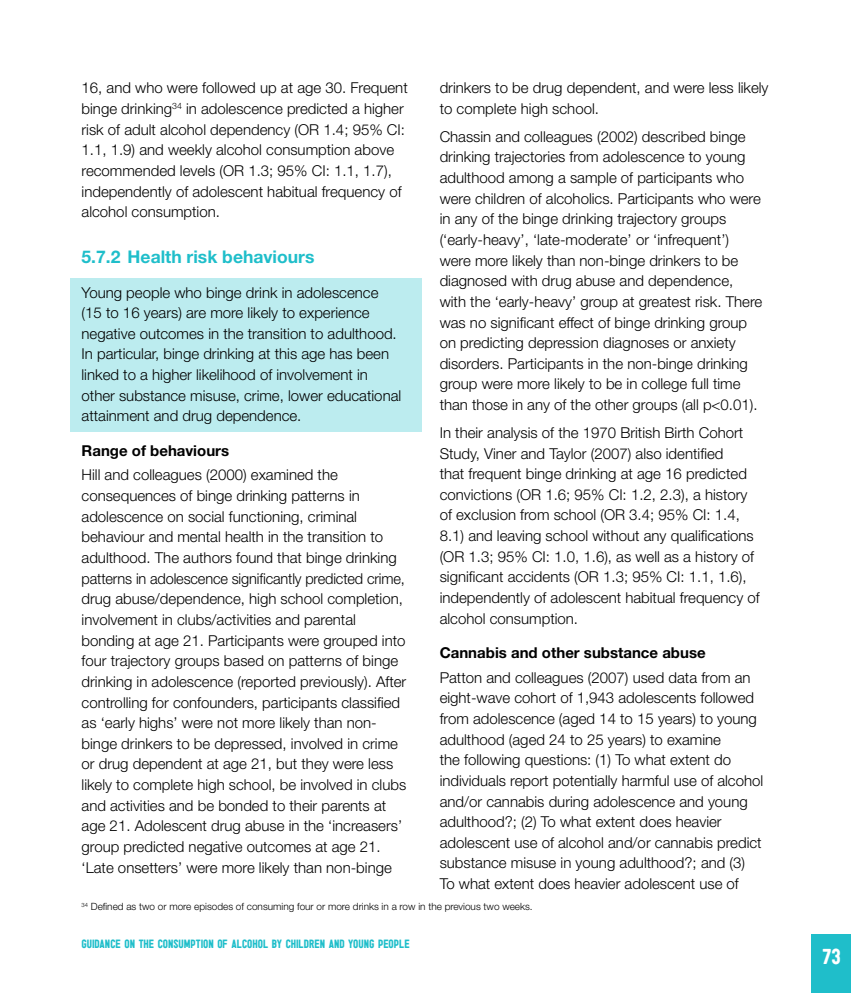
<style>
.page{position:relative;width:851px;height:993px;background:#fff}
.page>*{position:absolute;margin:0;border:0;box-sizing:border-box;transform-origin:0 0}
.t1{font:22.5px "Sugo";color:#fff}
.t2{font:700 17.5px "Helvetica Neue";color:#1fbeca}
.t3{font:300 15px/20.6px "Helvetica Neue";color:#000}
.t4{font:700 15px "Helvetica Neue";color:#000}
.t5{font:12.5px "Sugo";color:#1fbeca}
.t6{font:300 10px "Helvetica Neue";color:#000}
</style>
<div class="page">
<div style="left:71px;top:278px;width:351px;height:154px;background:#bcecef"></div>
<div style="left:811px;top:934px;width:39px;height:58px;background:#1fbeca"></div>
<p class="t3" style="left:439px;top:77px;width:330px">drinkers to be drug dependent, and were less likely to complete high school.</p>
<p class="t3" style="left:439px;top:126px;width:324px">Chassin and colleagues (2002) described binge drinking trajectories from adolescence to young adulthood among a sample of participants who were children of alcoholics. Participants who were in any of the binge drinking trajectory groups (‘early-heavy’, ‘late-moderate’ or ‘infrequent’) were more likely than non-binge drinkers to be diagnosed with drug abuse and dependence, with the ‘early-heavy’ group at greatest risk. There was no significant effect of binge drinking group on predicting depression diagnoses or anxiety disorders. Participants in the non-binge drinking group were more likely to be in college full time than those in any of the other groups (all p&lt;0.01).</p>
<p class="t3" style="left:439px;top:422px;width:309px">In their analysis of the 1970 British Birth Cohort<br>Study, Viner and Taylor (2007) also identified that frequent binge drinking at age 16 predicted</p>
<p class="t3" style="left:439px;top:483px;width:309px">convictions (OR 1.6; 95% CI: 1.2, 2.3), a history of exclusion from school (OR 3.4; 95% CI: 1.4,</p>
<h4 class="t3" style="left:439px;top:525px;width:315px">8.1) and leaving school without any qualifications</h4>
<p class="t3" style="left:439px;top:545px;width:316px">(OR 1.3; 95% CI: 1.0, 1.6), as well as a history of significant accidents (OR 1.3; 95% CI: 1.1, 1.6),</p>
<p class="t3" style="left:439px;top:587px;width:321px">independently of adolescent habitual frequency of alcohol consumption.</p>
<h4 class="t4" style="left:439px;top:643px;width:267px">Cannabis and other substance abuse</h4>
<p class="t3" style="left:439px;top:666px;width:325px">Patton and colleagues (2007) used data from an eight-wave cohort of 1,943 adolescents followed from adolescence (aged 14 to 15 years) to young adulthood (aged 24 to 25 years) to examine<br>the following questions: (1) To what extent do individuals report potentially harmful use of alcohol and/or cannabis during adolescence and young adulthood?; (2) To what extent does heavier adolescent use of alcohol and/or cannabis predict substance misuse in young adulthood?; and (3)<br>To what extent does heavier adolescent use of</p>
<p class="t6" style="left:81px;top:900px;width:452px"><sup>34</sup> Defined as two or more episodes of consuming four or more drinks in a row in the previous two weeks.</p>
<p class="t5" style="left:81px;top:935px;width:330px">GUIDANCE ON THE CONSUMPTION OF ALCOHOL BY CHILDREN AND YOUNG PEOPLE</p>
<p class="t3" style="left:81px;top:77px;width:327px">16, and who were followed up at age 30. Frequent binge drinking<sup>34</sup> in adolescence predicted a higher</p>
<p class="t3" style="left:81px;top:119px;width:325px">risk of adult alcohol dependency (OR 1.4; 95% CI:</p>
<h4 class="t3" style="left:81px;top:139px;width:314px">1.1, 1.9) and weekly alcohol consumption above</h4>
<p class="t3" style="left:81px;top:160px;width:312px">recommended levels (OR 1.3; 95% CI: 1.1, 1.7),</p>
<p class="t3" style="left:81px;top:180px;width:321px">independently of adolescent habitual frequency of alcohol consumption.</p>
<h3 class="t2" style="left:81px;top:245px;width:234px">5.7.2 Health risk behaviours</h3>
<p class="t3" style="left:81px;top:281px;width:321px">Young people who binge drink in adolescence (15 to 16 years) are more likely to experience negative outcomes in the transition to adulthood.<br>In particular, binge drinking at this age has been linked to a higher likelihood of involvement in other substance misuse, crime, lower educational attainment and drug dependence.</p>
<h4 class="t4" style="left:81px;top:441px;width:149px">Range of behaviours</h4>
<p class="t3" style="left:81px;top:464px;width:326px">Hill and colleagues (2000) examined the consequences of binge drinking patterns in adolescence on social functioning, criminal behaviour and mental health in the transition to adulthood. The authors found that binge drinking patterns in adolescence significantly predicted crime, drug abuse/dependence, high school completion, involvement in clubs/activities and parental bonding at age 21. Participants were grouped into four trajectory groups based on patterns of binge drinking in adolescence (reported previously). After controlling for confounders, participants classified as ‘early highs’ were not more likely than non&shy;binge drinkers to be depressed, involved in crime or drug dependent at age 21, but they were less likely to complete high school, be involved in clubs and activities and be bonded to their parents at age 21. Adolescent drug abuse in the ‘increasers’ group predicted negative outcomes at age 21. ‘Late onsetters’ were more likely than non-binge</p>
<h1 class="t1" style="left:822px;top:942px;width:20px">73</h1>
</div>
